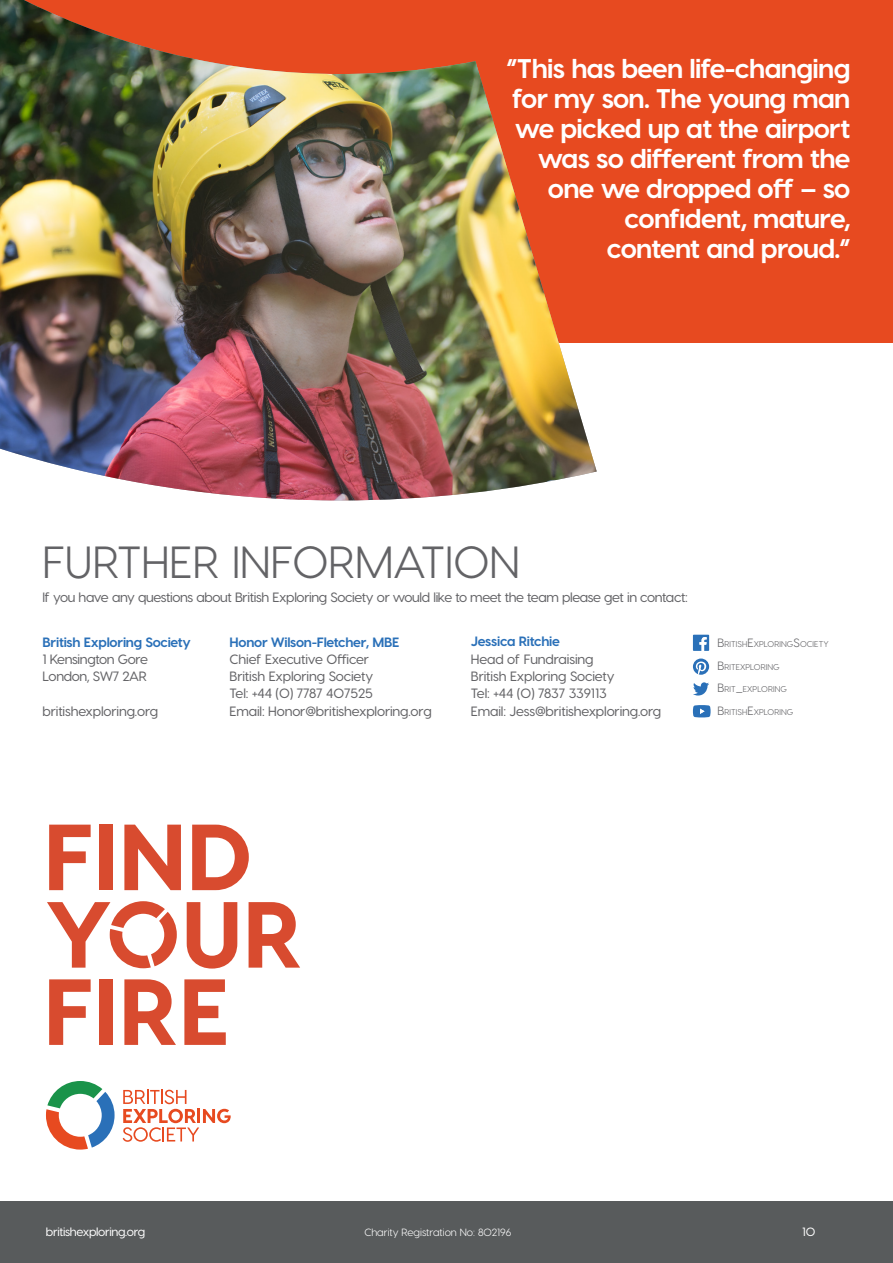
<style>
.page{position:relative;width:893px;height:1263px;background:#fff}
.page>*{position:absolute;margin:0;border:0;box-sizing:border-box;transform-origin:0 0}
.PAGE_TITLE{font:45px "Visby CF";color:#636366}
.QUOTE_-_HEADER{font:700 27px/30px "Visby CF";letter-spacing:-.025em;color:#fff;text-align:right}
.BODY{font:500 13.5px/17.2px "Visby CF";letter-spacing:-.01em;color:#636366}
.t1{font:500 12px "Visby CF";letter-spacing:-.025em;color:#fff}
.t2{font:10.5px "Visby CF";color:#fff}
.t3{font:8.4px "Visby CF";letter-spacing:.015em;color:#636366}
.s1{font-weight:700;color:#2a70b8}
.s2{font-size:12px}
</style>
<div class="page">
<div style="left:0;top:0;width:893px;height:342px;background:#e74a20"></div>
<img style="left:0;top:0;width:597px;height:500px">
<div style="left:0;top:1201px;width:893px;height:62px;background:#585b5c"></div>
<svg style="left:123px;top:1090px;width:108px;height:52px"></svg>
<svg style="left:46px;top:1081px;width:69px;height:68px"></svg>
<svg style="left:49px;top:979px;width:42px;height:66px"></svg>
<div style="left:100px;top:979px;width:13px;height:66px;background:#d84b2f"></div>
<svg style="left:124px;top:979px;width:52px;height:66px"></svg>
<svg style="left:184px;top:979px;width:42px;height:66px"></svg>
<svg style="left:49px;top:825px;width:42px;height:65px"></svg>
<div style="left:100px;top:825px;width:13px;height:65px;background:#d84b2f"></div>
<svg style="left:124px;top:825px;width:57px;height:65px"></svg>
<svg style="left:192px;top:825px;width:57px;height:65px"></svg>
<svg style="left:187px;top:902px;width:50px;height:66px"></svg>
<svg style="left:249px;top:902px;width:51px;height:66px"></svg>
<svg style="left:47px;top:901px;width:130px;height:67px"></svg>
<svg style="left:693px;top:635px;width:16px;height:16px"></svg>
<svg style="left:693px;top:658px;width:16px;height:17px"></svg>
<svg style="left:693px;top:682px;width:16px;height:13px"></svg>
<svg style="left:693px;top:705px;width:18px;height:12px"></svg>
<p class="QUOTE_-_HEADER" style="left:507px;top:53px;width:346px">“This has been life-changing for my son. The young man we picked up at the airport was so different from the one we dropped off – so confident, mature,<br>content and proud.”</p>
<p class="PAGE_TITLE" style="left:43px;top:536px;width:479px">FURTHER INFORMATION</p>
<p class="BODY" style="left:43px;top:588px;width:647px">If you have any questions about British Exploring Society or would like to meet the team please get in contact:</p>
<p class="BODY" style="left:43px;top:633px;width:150px"><span class="s1">British Exploring Society<br></span>1 Kensington Gore<br>London, SW7 2AR</p>
<p class="BODY" style="left:43px;top:702px;width:117px">britishexploring.org</p>
<p class="BODY" style="left:230px;top:633px;width:204px"><span class="s1">Honor Wilson-Fletcher, MBE<br></span>Chief Executive Officer<br>British Exploring Society<br>Tel: +44 (0) 7787 407525<br>Email: Honor@britishexploring.org</p>
<p class="BODY" style="left:471px;top:633px;width:192px"><span class="s1">Jessica Ritchie<br></span>Head of Fundraising<br>British Exploring Society<br>Tel: +44 (0) 7837 339113<br>Email: Jess@britishexploring.org</p>
<p class="t3" style="left:717px;top:639px;width:113px"><span class="s2">B</span>RITISH<span class="s2">E</span>XPLORING<span class="s2">S</span>OCIETY</p>
<p class="t3" style="left:717px;top:662px;width:64px"><span class="s2">B</span>RITEXPLORING</p>
<p class="t3" style="left:717px;top:684px;width:71px"><span class="s2">B</span>RIT<span class="s2">_</span>EXPLORING</p>
<p class="t3" style="left:717px;top:707px;width:77px"><span class="s2">B</span>RITISH<span class="s2">E</span>XPLORING</p>
<p class="t1" style="left:46px;top:1224px;width:101px">britishexploring.org</p>
<p class="t1" style="left:802px;top:1224px;width:15px">10</p>
<p class="t2" style="left:364px;top:1226px;width:149px">Charity Registration No: 802196</p>
</div>
